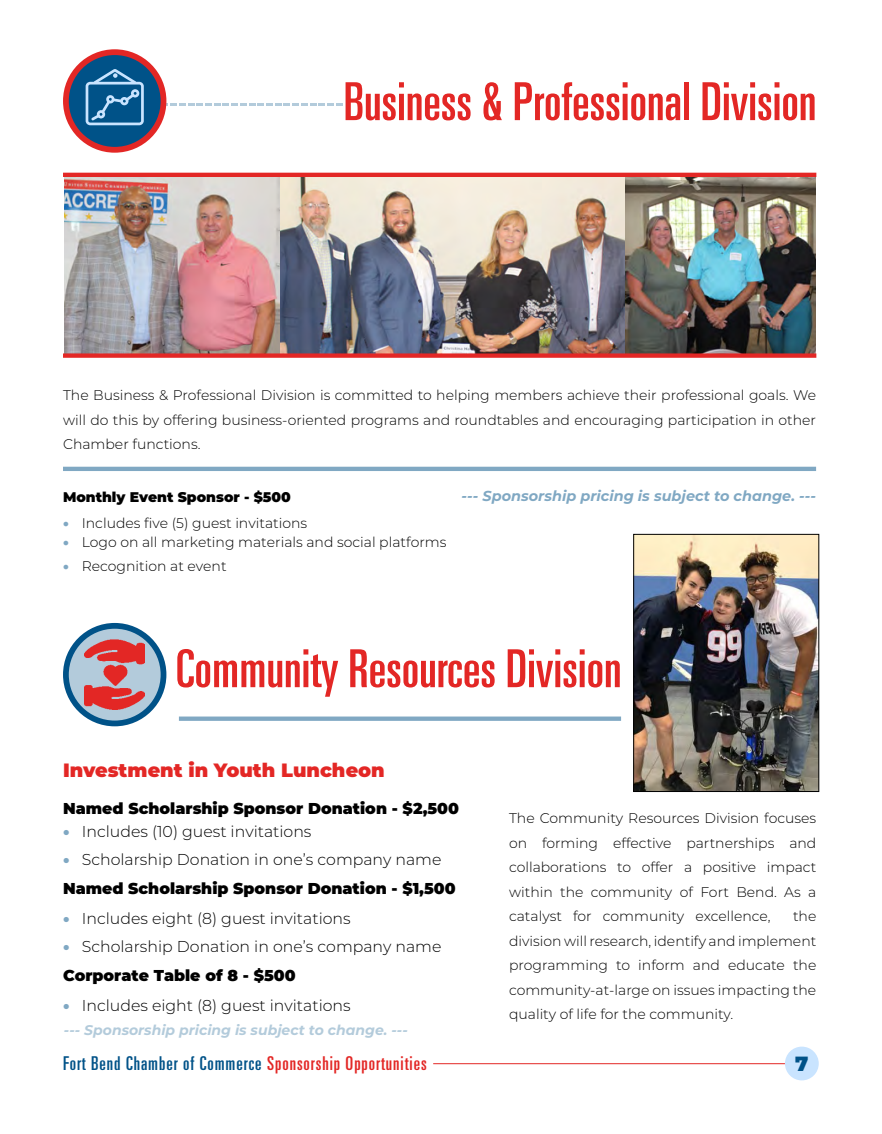
<style>
.page{position:relative;width:882px;height:1134px;background:#fff}
.page>*{position:absolute;margin:0;border:0;box-sizing:border-box;transform-origin:0 0}
.t1{font:ultra-condensed 52.5px "Univers";color:#e32725}
.t2{font:900 20.47px "Montserrat";color:#005288}
.t3{font:900 19.25px "Montserrat";color:#e32725}
.t4{font:ultra-condensed 19.07px "Univers";letter-spacing:.05em;color:#005288}
.t5{font:300 15.75px/28.9px "Montserrat";color:#000}
.t6{font:900 15.75px/28.9px "Montserrat";color:#000}
.t7{font:italic 700 14.35px "Montserrat";color:#80a8c3}
.t8{font:300 14px/24.5px "Montserrat";color:#000;text-align:justify}
.t9{font:italic 700 14px "Montserrat";color:#b3cbdb}
.t10{font:900 14px "Montserrat";color:#000}
.s1{font-weight:300;color:#b3cbdb}
.s2{font-weight:900;color:#80a8c3}
.s3{color:#80a8c3}
.s4{font-weight:300}
.s5{font-weight:900}
.s6{color:#e32725}
</style>
<div class="page">
<div style="left:785px;top:1047px;width:34px;height:33px;background:#c9e4ff;border-radius:50%"></div>
<hr style="left:433px;top:1063px;width:352px;height:1px;background:#e32725">
<svg style="left:66px;top:52px;width:98px;height:98px;background:#214c7a"></svg>
<div style="left:63px;top:49px;width:103px;height:104px;border:6px solid #e32725;border-radius:50%"></div>
<svg style="left:86px;top:69px;width:58px;height:56px;background:#3679a8"></svg>
<hr style="left:63px;top:467px;width:753px;height:4px;background:#80a8c3">
<svg style="left:179px;top:717px;width:442px;height:4px;background:#84aac5"></svg>
<img style="left:635px;top:536px;width:182px;height:254px">
<div style="left:633px;top:534px;width:186px;height:258px;border:1px solid #000"></div>
<svg style="left:66px;top:626px;width:98px;height:97px;background:#95b3c9"></svg>
<div style="left:63px;top:623px;width:103px;height:103px;border:6px solid #005288;border-radius:50%"></div>
<img style="left:85px;top:639px;width:59px;height:71px">
<img style="left:64px;top:177px;width:216px;height:176px">
<img style="left:280px;top:177px;width:345px;height:176px">
<img style="left:625px;top:177px;width:190px;height:176px">
<hr style="left:63px;top:173px;width:753px;height:4px;background:#e32725">
<div style="left:63px;top:353px;width:753px;height:5px;background:#e32725"></div>
<p class="t1" style="left:100px;top:72px;width:718px"><span class="s1">----------------------------</span>Business &amp; Professional Division</p>
<p class="t8" style="left:63px;top:383px;width:755px">The Business &amp; Professional Division is committed to helping members achieve their professional goals. We will do this by offering business-oriented programs and roundtables and encouraging participation in other Chamber functions.</p>
<p class="t10" style="left:63px;top:487px;width:229px">Monthly Event Sponsor - $500</p>
<p class="t8" style="left:63px;top:510px;width:246px"><span class="s2">•</span> Includes five (5) guest invitations</p>
<p class="t8" style="left:63px;top:529px;width:385px"><span class="s2">•</span> Logo on all marketing materials and social platforms</p>
<p class="t8" style="left:63px;top:553px;width:165px"><span class="s2">•</span> Recognition at event</p>
<p class="t7" style="left:462px;top:485px;width:356px">--- Sponsorship pricing is subject to change. ---</p>
<p class="t1" style="left:176px;top:639px;width:447px">Community Resources Division</p>
<p class="t3" style="left:63px;top:756px;width:323px">Investment in Youth Luncheon</p>
<p class="t6" style="left:63px;top:793px;width:398px">Named Scholarship Sponsor Donation - $2,500</p>
<p class="t5" style="left:63px;top:816px;width:250px"><span class="s2">•</span> Includes (10) guest invitations</p>
<p class="t6" style="left:63px;top:844px;width:394px"><span class="s3">•</span> <span class="s4">Scholarship Donation in one’s company name<br></span>Named Scholarship Sponsor Donation - $1,500</p>
<p class="t5" style="left:63px;top:903px;width:289px"><span class="s2">•</span> Includes eight (8) guest invitations</p>
<p class="t5" style="left:63px;top:932px;width:380px"><span class="s2">•</span> Scholarship Donation in one’s company name<br><span class="s5">Corporate Table of 8 - $500</span></p>
<p class="t5" style="left:63px;top:990px;width:289px"><span class="s2">•</span> Includes eight (8) guest invitations</p>
<p class="t9" style="left:64px;top:1020px;width:345px">--- Sponsorship pricing is subject to change. ---</p>
<p class="t8" style="left:509px;top:805px;width:309px">The Community Resources Division focuses on forming effective partnerships and collaborations to offer a positive impact within the community of Fort Bend. As a catalyst for community excellence,</p>
<p class="t8" style="left:509px;top:903px;width:309px;text-indent:284px">the division will research, identify and implement programming to inform and educate the community-at-large on issues impacting the quality of life for the community.</p>
<h3 class="t4" style="left:63px;top:1053px;width:365px">Fort Bend Chamber of Commerce <span class="s6">Sponsorship Opportunities</span></h3>
<h2 class="t2" style="left:795px;top:1048px;width:15px">7</h2>
</div>
